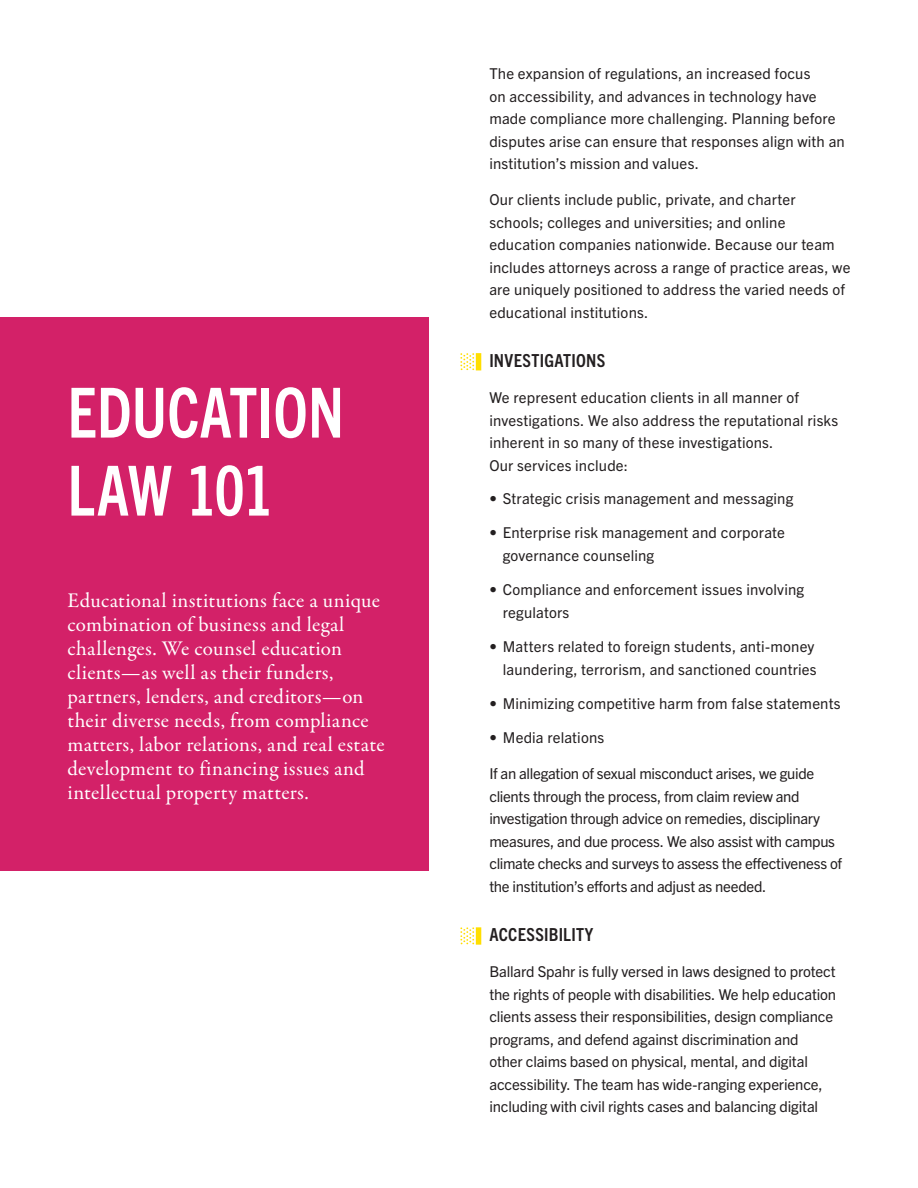
<style>
.page{position:relative;width:918px;height:1188px;background:#fff}
.page>*{position:absolute;margin:0;border:0;box-sizing:border-box;transform-origin:0 0}
.NEW_HEADER{font:700 condensed 69.3px/78px "Trade Gothic Next LT Pro";color:#fff;scale:.91 1}
.t1{font:54px "Ballard Dot Graphic";color:#ffde00}
.INTRO{font:21px/24px "Garamond Premr Pro";letter-spacing:.015em;color:#fff}
.t2{font:700 condensed 18px "Trade Gothic Next LT Pro";letter-spacing:.015em;color:#231f20}
.BODY_COPY__Columns{font:15px/22.5px "Trade Gothic Next LT Pro";letter-spacing:.005em;color:#231f20}
.BODY_COPY__Columns-2{font:15px/22.5px "Trade Gothic Next LT Pro";letter-spacing:-.02em;color:#231f20}
</style>
<div class="page">
<div style="left:0;top:317px;width:429px;height:554px;background:#d32168"></div>
<p class="NEW_HEADER" style="left:68px;top:369px;width:305px">EDUCATION<br>LAW 101</p>
<p class="INTRO" style="left:68px;top:589px;width:319px">Educational institutions face a unique combination of business and legal challenges. We counsel education clients—as well as their funders, partners, lenders, and creditors—on their diverse needs, from compliance matters, labor relations, and real estate development to financing issues and intellectual property matters.</p>
<p class="t1" style="left:458px;top:327px;width:28px">•</p>
<p class="BODY_COPY__Columns" style="left:489px;top:61px;width:357px">The expansion of regulations, an increased focus<br>on accessibility, and advances in technology have made compliance more challenging. Planning before disputes arise can ensure that responses align with an institution’s mission and values.</p>
<p class="BODY_COPY__Columns" style="left:489px;top:187px;width:363px">Our clients include public, private, and charter schools; colleges and universities; and online education companies nationwide. Because our team includes attorneys across a range of practice areas, we are uniquely positioned to address the varied needs of educational institutions.</p>
<p class="t2" style="left:489px;top:348px;width:117px">INVESTIGATIONS</p>
<p class="t1" style="left:458px;top:902px;width:28px">•</p>
<p class="BODY_COPY__Columns" style="left:489px;top:385px;width:350px">We represent education clients in all manner of investigations. We also address the reputational risks inherent in so many of these investigations.<br>Our services include:</p>
<p class="BODY_COPY__Columns" style="left:489px;top:486px;width:306px">• Strategic crisis management and messaging</p>
<p class="BODY_COPY__Columns" style="left:503px;top:521px;width:284px;text-indent:-14px">• Enterprise risk management and corporate governance counseling</p>
<p class="BODY_COPY__Columns" style="left:503px;top:577px;width:303px;text-indent:-14px">• Compliance and enforcement issues involving regulators</p>
<p class="BODY_COPY__Columns" style="left:489px;top:634px;width:329px;text-align:right">• Matters related to foreign students, anti-money laundering, terrorism, and sanctioned countries</p>
<p class="BODY_COPY__Columns" style="left:489px;top:691px;width:353px">• Minimizing competitive harm from false statements</p>
<p class="BODY_COPY__Columns" style="left:489px;top:726px;width:116px">• Media relations</p>
<p class="BODY_COPY__Columns-2" style="left:489px;top:762px;width:354px">If an allegation of sexual misconduct arises, we guide clients through the process, from claim review and investigation through advice on remedies, disciplinary measures, and due process. We also assist with campus climate checks and surveys to assess the effectiveness of the institution’s efforts and adjust as needed.</p>
<p class="t2" style="left:489px;top:922px;width:105px">ACCESSIBILITY</p>
<p class="BODY_COPY__Columns" style="left:489px;top:960px;width:348px">Ballard Spahr is fully versed in laws designed to protect the rights of people with disabilities. We help education clients assess their responsibilities, design compliance programs, and defend against discrimination and<br>other claims based on physical, mental, and digital accessibility. The team has wide-ranging experience, including with civil rights cases and balancing digital</p>
</div>
